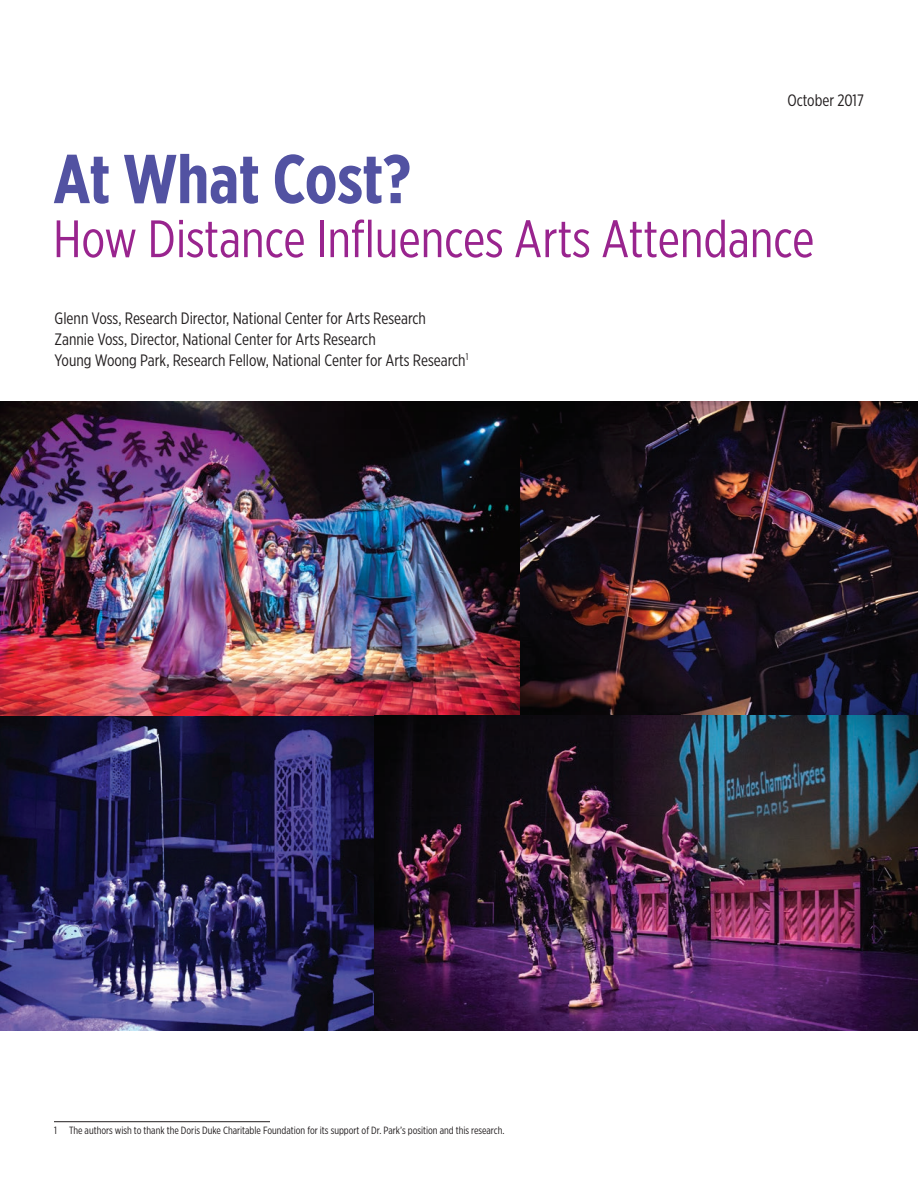
<style>
.page{position:relative;width:918px;height:1188px;background:#fff}
.page>*{position:absolute;margin:0;border:0;box-sizing:border-box;transform-origin:0 0}
.t1{font:700 69px "Gotham X Narrow";letter-spacing:-.005em;color:#5252a2}
.t2{font:52.5px "Gotham X Narrow";color:#99248e}
.t3{font:16.5px/21px "Gotham X Narrow";color:#231f20}
.t4{font:10.5px "Gotham X Narrow";color:#231f20}
</style>
<div class="page">
<img style="left:0;top:402px;width:918px;height:629px">
<hr style="left:54px;top:1121px;width:216px;height:1px;background:#231f20">
<p class="t3" style="left:787px;top:90px;width:78px">October 2017</p>
<h1 class="t1" style="left:53px;top:136px;width:360px">At What Cost?</h1>
<h2 class="t2" style="left:53px;top:207px;width:763px">How Distance Influences Arts Attendance</h2>
<p class="t3" style="left:55px;top:307px;width:415px">Glenn Voss, Research Director, National Center for Arts Research<br>Zannie Voss, Director, National Center for Arts Research<br>Young Woong Park, Research Fellow, National Center for Arts Research<sup>1</sup></p>
<p class="t4" style="left:54px;top:1124px;width:452px">1 The authors wish to thank the Doris Duke Charitable Foundation for its support of Dr. Park’s position and this research.</p>
</div>
